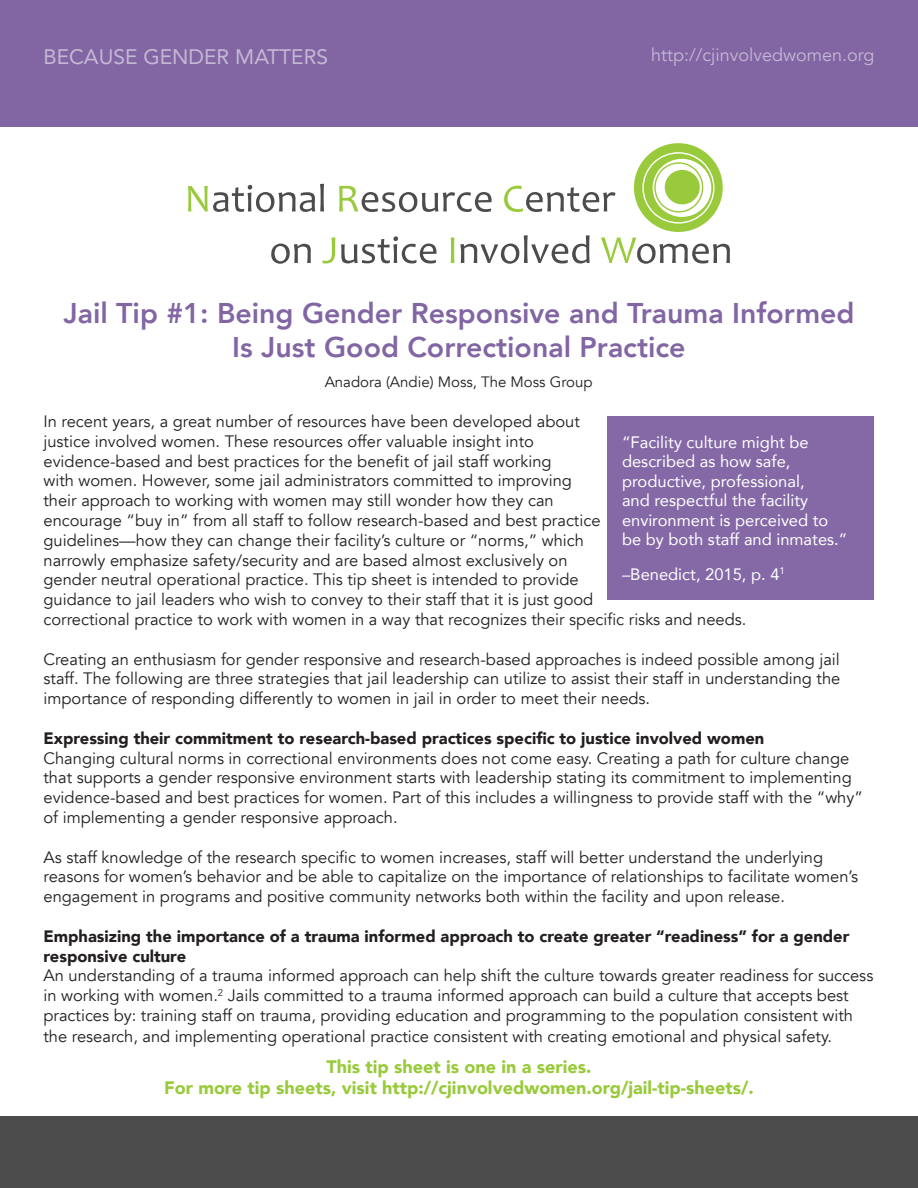
<style>
.page{position:relative;width:918px;height:1188px;background:#fff}
.page>*{position:absolute;margin:0;border:0;box-sizing:border-box;transform-origin:0 0}
.t1{font:800 28.5px/34.2px "Avenir";color:#8266a4;text-align:center}
.t2{font:21px "Avenir";color:#c5b8d4}
.t3{font:900 18px/21px "Avenir";color:#99ca3b;text-align:center}
.t4{font:18px "Avenir";color:#c5b8d4}
.t5{font:16.5px/19.8px "Avenir";color:#231f20}
.t6{font:900 16.5px/19.8px "Avenir";color:#231f20}
.t7{font:16.5px/19.5px "Avenir";color:#fff}
.t8{font:15px "Avenir";color:#231f20}
</style>
<div class="page">
<div style="left:1px;top:1px;width:917px;height:126px;background:#8266a4"></div>
<svg style="left:188px;top:184px;width:136px;height:28px"></svg>
<svg style="left:339px;top:186px;width:153px;height:26px"></svg>
<svg style="left:504px;top:186px;width:112px;height:26px"></svg>
<svg style="left:271px;top:244px;width:40px;height:20px"></svg>
<svg style="left:322px;top:238px;width:13px;height:25px"></svg>
<svg style="left:341px;top:236px;width:95px;height:27px"></svg>
<svg style="left:451px;top:238px;width:3px;height:25px"></svg>
<svg style="left:460px;top:235px;width:130px;height:29px"></svg>
<svg style="left:601px;top:238px;width:129px;height:26px"></svg>
<div style="left:634px;top:143px;width:89px;height:89px;background:#99ca3b;border-radius:50%"></div>
<svg style="left:642px;top:152px;width:73px;height:72px"></svg>
<div style="left:665px;top:170px;width:35px;height:34px;background:#99ca3b;border-radius:50%"></div>
<div style="left:0;top:1116px;width:918px;height:72px;background:#4d4c4c"></div>
<div style="left:607px;top:416px;width:267px;height:184px;background:#8569a7"></div>
<p class="t2" style="left:44px;top:40px;width:286px">BECAUSE GENDER MATTERS</p>
<p class="t4" style="left:651px;top:44px;width:225px">http://cjinvolvedwomen.org</p>
<h1 class="t1" style="left:63px;top:296px;width:793px">Jail Tip #1: Being Gender Responsive and Trauma Informed<br>Is Just Good Correctional Practice</h1>
<p class="t8" style="left:325px;top:373px;width:269px">Anadora (Andie) Moss, The Moss Group</p>
<p class="t5" style="left:44px;top:412px;width:705px">In recent years, a great number of resources have been developed about<br>justice involved women. These resources offer valuable insight into<br>evidence-based and best practices for the benefit of jail staff working<br>with women. However, some jail administrators committed to improving<br>their approach to working with women may still wonder how they can<br>encourage “buy in” from all staff to follow research-based and best practice<br>guidelines—how they can change their facility’s culture or “norms,” which<br>narrowly emphasize safety/security and are based almost exclusively on<br>gender neutral operational practice. This tip sheet is intended to provide<br>guidance to jail leaders who wish to convey to their staff that it is just good<br>correctional practice to work with women in a way that recognizes their specific risks and needs.</p>
<p class="t5" style="left:44px;top:649px;width:798px;text-align:justify">Creating an enthusiasm for gender responsive and research-based approaches is indeed possible among jail staff. The following are three strategies that jail leadership can utilize to assist their staff in understanding the importance of responding differently to women in jail in order to meet their needs.</p>
<p class="t6" style="left:44px;top:728px;width:722px">Expressing their commitment to research-based practices specific to justice involved women</p>
<p class="t5" style="left:44px;top:748px;width:821px">Changing cultural norms in correctional environments does not come easy. Creating a path for culture change that supports a gender responsive environment starts with leadership stating its commitment to implementing evidence-based and best practices for women. Part of this includes a willingness to provide staff with the “why” of implementing a gender responsive approach.</p>
<p class="t5" style="left:44px;top:847px;width:816px">As staff knowledge of the research specific to women increases, staff will better understand the underlying reasons for women’s behavior and be able to capitalize on the importance of relationships to facilitate women’s engagement in programs and positive community networks both within the facility and upon release.</p>
<p class="t6" style="left:44px;top:926px;width:807px">Emphasizing the importance of a trauma informed approach to create greater “readiness” for a gender responsive culture</p>
<p class="t5" style="left:43px;top:966px;width:831px">An understanding of a trauma informed approach can help shift the culture towards greater readiness for success in working with women.<sup>2</sup> Jails committed to a trauma informed approach can build a culture that accepts best practices by: training staff on trauma, providing education and programming to the population consistent with</p>
<p class="t5" style="left:43px;top:1027px;width:790px">the research, and implementing operational practice consistent with creating emotional and physical safety.</p>
<p class="t7" style="left:622px;top:432px;width:227px">“Facility culture might be described as how safe, productive, professional,<br>and respectful the facility environment is perceived to be by both staff and inmates.”</p>
<p class="t7" style="left:622px;top:564px;width:164px">–Benedict, 2015, p. 4<sup>1</sup></p>
<p class="t3" style="left:164px;top:1056px;width:591px">This tip sheet is one in a series.<br>For more tip sheets, visit http://cjinvolvedwomen.org/jail-tip-sheets/.</p>
</div>
